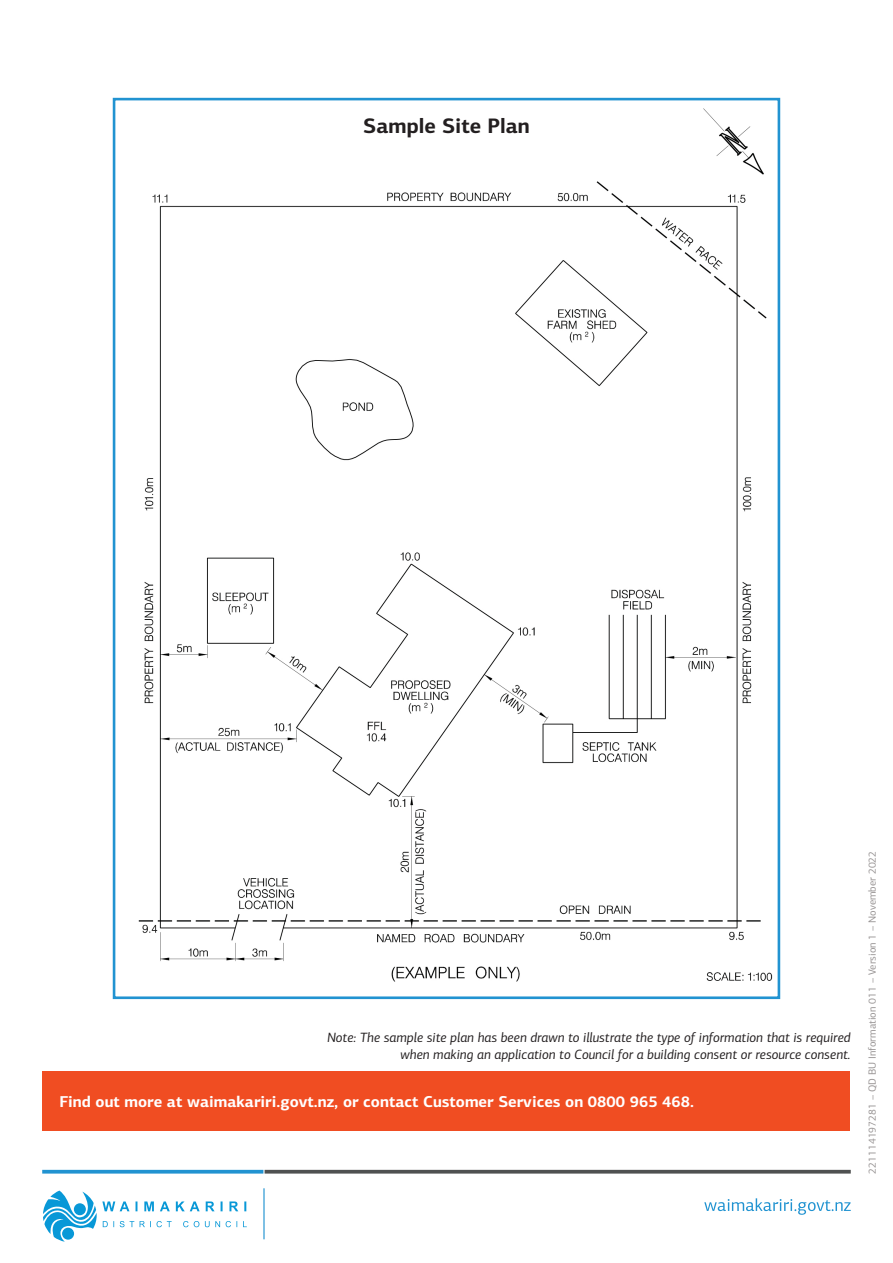
<style>
.page{position:relative;width:893px;height:1263px;background:#fff}
.page>*{position:absolute;margin:0;border:0;box-sizing:border-box;transform-origin:0 0}
.Body_Bulleted_list{font:700 21px "PF Centro Sans Pro";color:#231f20}
.Body_Copy{font:700 15.75px "PF Centro Sans Pro";color:#fff}
.Notes{font:italic 13.5px/16.5px "PF Centro Sans Pro";color:#231f20;text-align:right}
.t1{font:10.5px "PF Centro Sans Pro";color:#979393}
</style>
<div class="page">
<svg style="left:43px;top:1190px;width:204px;height:52px"></svg>
<hr style="left:263px;top:1188px;width:2px;height:51px;background:#2193d1">
<svg style="left:704px;top:1198px;width:147px;height:17px"></svg>
<hr style="left:265px;top:1170px;width:586px;height:3px;background:#4f5151">
<hr style="left:42px;top:1170px;width:221px;height:3px;background:#2193d1">
<div style="left:43px;top:1071px;width:807px;height:60px;background:#f04d22"></div>
<img style="left:138px;top:108px;width:635px;height:874px">
<div style="left:113px;top:98px;width:667px;height:901px;border:3px solid #2193d1"></div>
<p class="Body_Bulleted_list" style="left:363px;top:112px;width:168px">Sample Site Plan</p>
<p class="Notes" style="left:327px;top:1029px;width:525px">Note: The sample site plan has been drawn to illustrate the type of information that is required when making an application to Council for a building consent or resource consent.</p>
<p class="Body_Copy" style="left:60px;top:1092px;width:636px">Find out more at waimakariri.govt.nz, or contact Customer Services on 0800 965 468.</p>
<p class="t1" style="left:866px;top:1173px;width:324px;rotate:-90deg">221114197281 – QD BU Information 011 – Version 1 – November 2022</p>
</div>
